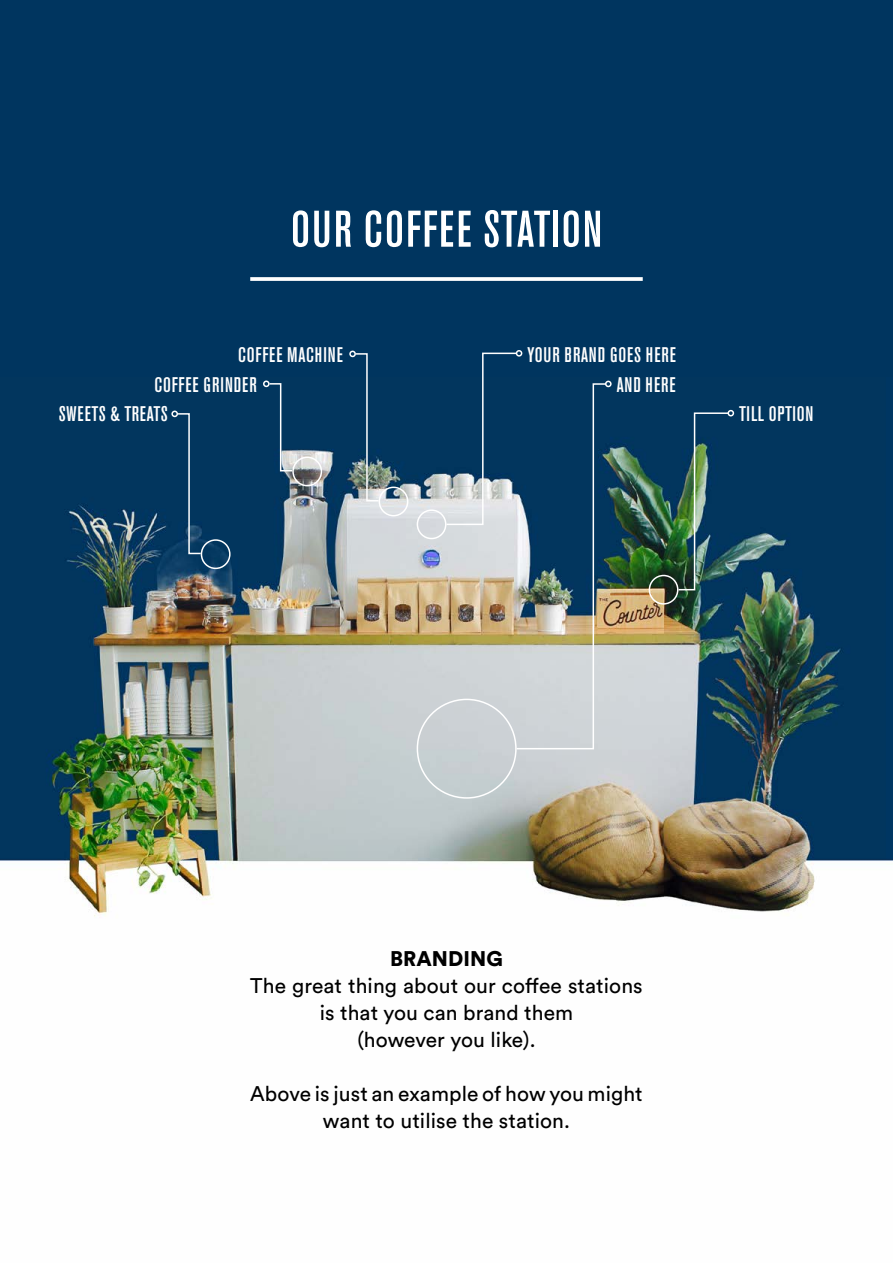
<style>
.page{position:relative;width:893px;height:1263px;background:#00355f}
.page>*{position:absolute;margin:0;border:0;box-sizing:border-box;transform-origin:0 0}
.t1{font:500 condensed 51px "Akzidenz Grotesk BE";letter-spacing:.04em;color:#fff}
.t2{font:21px/27px "Circular Std";letter-spacing:.005em;color:#000;text-align:center}
.t3{font:500 condensed 21px "Akzidenz Grotesk BE";letter-spacing:.04em;color:#fff}
.t4{font:900 21px "Circular Std";letter-spacing:.005em;color:#000}
</style>
<div class="page">
<div style="left:0;top:826px;width:893px;height:437px;background:#fefefe"></div>
<img style="left:0;top:380px;width:893px;height:537px">
<svg style="left:250px;top:277px;width:393px;height:4px;background:#eff2f4"></svg>
<div style="left:417px;top:509px;width:29px;height:30px;border:2px solid #fff;border-radius:50%"></div>
<div style="left:649px;top:575px;width:29px;height:30px;border:2px solid #fff;border-radius:50%"></div>
<div style="left:201px;top:539px;width:30px;height:30px;border:2px solid #fff;border-radius:50%"></div>
<div style="left:292px;top:457px;width:30px;height:29px;border:2px solid #fff;border-radius:50%"></div>
<div style="left:379px;top:487px;width:29px;height:29px;border:2px solid #fff;border-radius:50%"></div>
<img style="left:677px;top:412px;width:53px;height:179px">
<svg style="left:177px;top:412px;width:25px;height:143px"></svg>
<svg style="left:268px;top:382px;width:26px;height:90px"></svg>
<svg style="left:354px;top:353px;width:26px;height:149px"></svg>
<svg style="left:445px;top:352px;width:163px;height:398px"></svg>
<div style="left:516px;top:350px;width:6px;height:7px;border:2px solid #fff;border-radius:50%"></div>
<div style="left:727px;top:410px;width:7px;height:6px;border:2px solid #fff;border-radius:50%"></div>
<div style="left:171px;top:411px;width:7px;height:6px;border:2px solid #fff;border-radius:50%"></div>
<div style="left:263px;top:380px;width:7px;height:7px;border:2px solid #fff;border-radius:50%"></div>
<div style="left:349px;top:351px;width:7px;height:6px;border:2px solid #fff;border-radius:50%"></div>
<div style="left:605px;top:381px;width:7px;height:6px;border:2px solid #fff;border-radius:50%"></div>
<h1 class="t1" style="left:291px;top:201px;width:312px">OUR COFFEE STATION</h1>
<p class="t3" style="left:238px;top:343px;width:106px">COFFEE MACHINE</p>
<p class="t3" style="left:154px;top:373px;width:104px">COFFEE GRINDER</p>
<p class="t3" style="left:59px;top:403px;width:111px">SWEETS &amp; TREATS</p>
<p class="t3" style="left:527px;top:343px;width:150px">YOUR BRAND GOES HERE</p>
<p class="t3" style="left:617px;top:373px;width:61px">AND HERE</p>
<p class="t3" style="left:739px;top:403px;width:76px">TILL OPTION</p>
<p class="t4" style="left:390px;top:944px;width:114px">BRANDING</p>
<p class="t2" style="left:250px;top:971px;width:394px">The great thing about our coffee stations is that you can brand them<br>(however you like).</p>
<p class="t2" style="left:250px;top:1079px;width:394px">Above is just an example of how you might want to utilise the station.</p>
</div>
